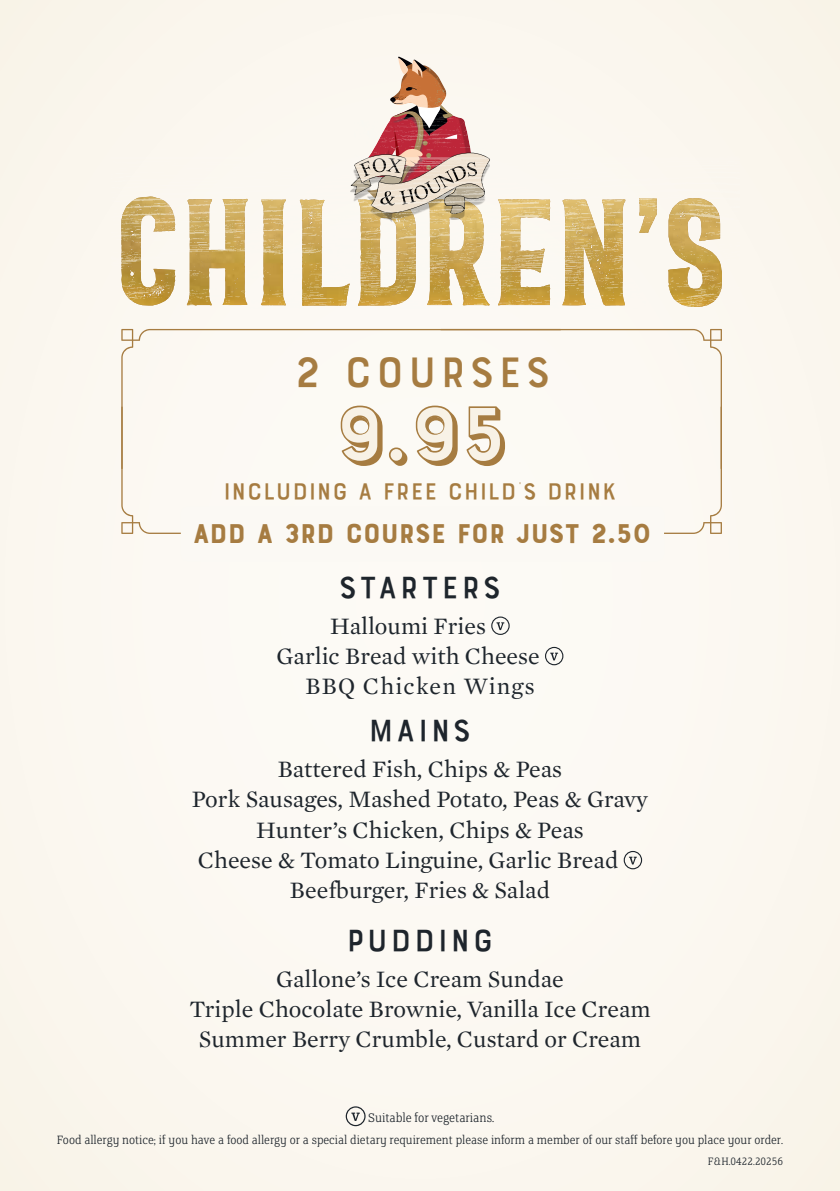
<style>
.page{position:relative;width:840px;height:1191px;background:#fff}
.page>*{position:absolute;margin:0;border:0;box-sizing:border-box;transform-origin:0 0}
.t1{font:83.4px "Bourton Extrude";color:#a67c41}
.t2{font:47.6px "Bourton Base Drop";letter-spacing:.05em;color:#a67c41}
.t3{font:34.6px "Bourton Base Drop";letter-spacing:.05em;color:#1e252c}
.t4{font:28.8px "Bourton Base";color:#a67c41}
.t5{font:26px "Bourton Base Drop";color:#a67c41}
.t6{font:24px/30.4px "Mercury Text G1 Roman";color:#1e252c;text-align:center}
.t7{font:24px "Mercury Text G1 Roman";letter-spacing:.05em;color:#1e252c}
.t8{font:300 14px "FS Clerkenwell";color:#1e252c}
.t9{font:300 13.6px "FS Clerkenwell";color:#1e252c}
.t10{font:300 12px "FS Clerkenwell";color:#1e252c}
</style>
<div class="page">
<div style="left:0;top:0;width:839px;height:1191px;background:#fbf8f0"></div>
<svg style="left:491px;top:616px;width:18px;height:19px"></svg>
<svg style="left:545px;top:647px;width:18px;height:18px"></svg>
<svg style="left:623px;top:851px;width:18px;height:18px"></svg>
<svg style="left:121px;top:329px;width:310px;height:77px"></svg>
<svg style="left:121px;top:406px;width:310px;height:128px"></svg>
<svg style="left:431px;top:329px;width:290px;height:205px"></svg>
<div style="left:181px;top:507px;width:482px;height:54px;background:#fbf9f4;border-radius:7px"></div>
<svg style="left:345px;top:1106px;width:20px;height:20px"></svg>
<img style="left:121px;top:57px;width:601px;height:250px">
<svg style="left:426px;top:417px;width:17px;height:16px"></svg>
<div style="left:428px;top:420px;width:15px;height:13px;background:#f9f8f3;border-radius:50%"></div>
<svg style="left:350px;top:417px;width:18px;height:16px"></svg>
<div style="left:353px;top:420px;width:15px;height:13px;background:#f9f8f3;border-radius:50%"></div>
<h2 class="t2" style="left:293px;top:343px;width:259px">2 COURSES</h2>
<h1 class="t1" style="left:333px;top:382px;width:175px">9.95</h1>
<p class="t5" style="left:223px;top:476px;width:395px">INCLUDING A FREE CHILD’S DRINK</p>
<p class="t4" style="left:193px;top:516px;width:459px">ADD A 3RD COURSE FOR JUST 2.50</p>
<h3 class="t3" style="left:338px;top:566px;width:164px">STARTERS</h3>
<p class="t6" style="left:330px;top:610px;width:157px">Halloumi Fries</p>
<p class="t6" style="left:276px;top:641px;width:264px">Garlic Bread with Cheese</p>
<p class="t7" style="left:305px;top:672px;width:231px">BBQ Chicken Wings</p>
<h3 class="t3" style="left:368px;top:709px;width:105px">MAINS</h3>
<p class="t6" style="left:278px;top:754px;width:285px">Battered Fish, Chips &amp; Peas</p>
<p class="t6" style="left:192px;top:784px;width:457px">Pork Sausages, Mashed Potato, Peas &amp; Gravy</p>
<p class="t6" style="left:256px;top:814px;width:329px">Hunter’s Chicken, Chips &amp; Peas</p>
<p class="t6" style="left:198px;top:845px;width:422px">Cheese &amp; Tomato Linguine, Garlic Bread</p>
<p class="t6" style="left:290px;top:875px;width:261px">Beefburger, Fries &amp; Salad</p>
<h3 class="t3" style="left:346px;top:919px;width:149px">PUDDING</h3>
<p class="t6" style="left:189px;top:963px;width:462px">Gallone’s Ice Cream Sundae<br>Triple Chocolate Brownie, Vanilla Ice Cream<br>Summer Berry Crumble, Custard or Cream</p>
<p class="t8" style="left:368px;top:1111px;width:127px">Suitable for vegetarians.</p>
<p class="t9" style="left:57px;top:1133px;width:727px">Food allergy notice; if you have a food allergy or a special dietary requirement please inform a member of our staff before you place your order.</p>
<p class="t10" style="left:707px;top:1155px;width:77px">F&amp;H.0422.20256</p>
</div>
